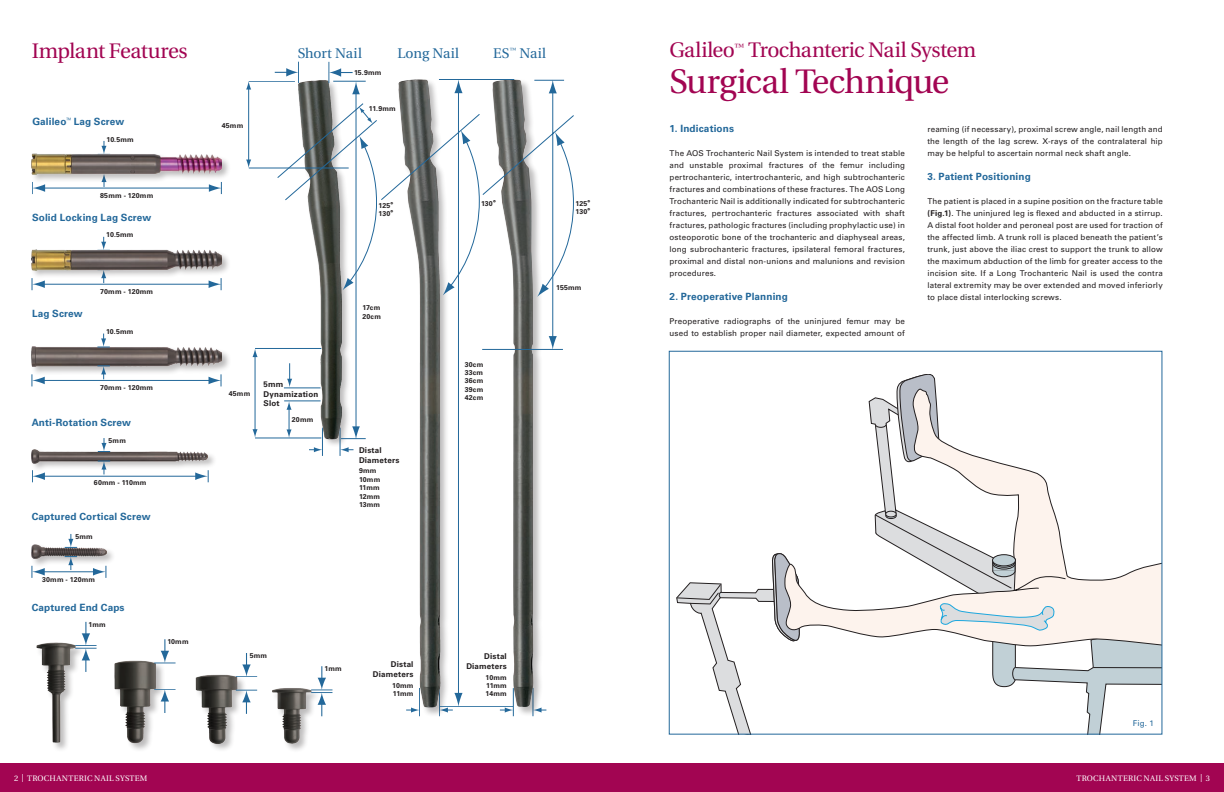
<style>
.page{position:relative;width:1224px;height:792px;background:#fff}
.page>*{position:absolute;margin:0;border:0;box-sizing:border-box;transform-origin:0 0}
.t1{font:34px "Utopia";letter-spacing:-.025em;color:#a20552}
.t2{font:21px "Utopia";letter-spacing:-.03em;color:#a20552}
.t3{font:21px "Utopia";letter-spacing:-.01em;color:#a20552}
.t4{font:14px "Utopia";letter-spacing:.005em;color:#23689a}
.t5{font:700 10px "Univers";letter-spacing:.015em;color:#23689a}
.t6{font:9px "Utopia";color:#a20552}
.t7{font:8px/12px "Univers";letter-spacing:.015em;color:#231f20;text-align:justify}
.t8{font:700 8px/9.6px "Univers";letter-spacing:.02em;color:#231f20}
.t9{font:8px "Utopia";letter-spacing:.03em;color:#fff}
.t10{font:8px "Univers";color:#23689a}
.t11{font:700 7px/8.4px "Univers";letter-spacing:.02em;color:#231f20}
.t12{font:6px "Utopia";color:#23689a}
.s1{font-weight:700}
</style>
<div class="page">
<div style="left:0;top:764px;width:1224px;height:28px;background:#a20552"></div>
<svg style="left:676px;top:553px;width:124px;height:182px"></svg>
<svg style="left:784px;top:401px;width:85px;height:246px"></svg>
<svg style="left:869px;top:374px;width:291px;height:358px"></svg>
<div style="left:298px;top:79px;width:53px;height:369px;background:#231f20;opacity:.3"></div>
<img style="left:297px;top:78px;width:47px;height:378px">
<div style="left:491px;top:78px;width:52px;height:639px;background:#231f20;opacity:.3"></div>
<img style="left:514px;top:350px;width:19px;height:357px">
<hr style="left:333px;top:81px;width:33px;height:1px;background:#23689a">
<hr style="left:356px;top:92px;width:1px;height:337px;background:#23689a">
<svg style="left:340px;top:426px;width:26px;height:30px"></svg>
<svg style="left:275px;top:62px;width:24px;height:21px"></svg>
<svg style="left:329px;top:62px;width:31px;height:32px"></svg>
<hr style="left:255px;top:348px;width:66px;height:1px;background:#23689a">
<hr style="left:255px;top:438px;width:66px;height:1px;background:#23689a">
<hr style="left:284px;top:401px;width:37px;height:1px;background:#23689a">
<hr style="left:284px;top:388px;width:37px;height:1px;background:#23689a">
<svg style="left:287px;top:401px;width:5px;height:37px"></svg>
<hr style="left:255px;top:355px;width:1px;height:76px;background:#23689a">
<svg style="left:253px;top:429px;width:5px;height:9px"></svg>
<svg style="left:253px;top:349px;width:5px;height:8px"></svg>
<svg style="left:277px;top:103px;width:100px;height:187px"></svg>
<svg style="left:287px;top:363px;width:5px;height:24px"></svg>
<svg style="left:381px;top:79px;width:133px;height:628px"></svg>
<svg style="left:439px;top:688px;width:24px;height:28px"></svg>
<svg style="left:443px;top:80px;width:131px;height:270px"></svg>
<hr style="left:249px;top:81px;width:46px;height:1px;background:#23689a">
<hr style="left:249px;top:168px;width:100px;height:1px;background:#23689a">
<hr style="left:248px;top:88px;width:1px;height:73px;background:#23689a">
<svg style="left:246px;top:160px;width:5px;height:8px"></svg>
<svg style="left:246px;top:81px;width:5px;height:9px"></svg>
<img style="left:114px;top:660px;width:49px;height:90px">
<img style="left:195px;top:674px;width:55px;height:75px">
<img style="left:272px;top:688px;width:39px;height:61px">
<img style="left:36px;top:642px;width:39px;height:106px">
<svg style="left:75px;top:622px;width:22px;height:50px"></svg>
<svg style="left:154px;top:639px;width:22px;height:25px"></svg>
<svg style="left:154px;top:689px;width:22px;height:24px"></svg>
<svg style="left:236px;top:653px;width:21px;height:24px"></svg>
<svg style="left:236px;top:690px;width:21px;height:24px"></svg>
<svg style="left:311px;top:666px;width:21px;height:50px"></svg>
<div style="left:32px;top:448px;width:185px;height:23px;background:#231f20;opacity:.3"></div>
<img style="left:32px;top:449px;width:176px;height:14px">
<hr style="left:42px;top:476px;width:156px;height:1px;background:#23689a">
<svg style="left:195px;top:470px;width:14px;height:12px"></svg>
<svg style="left:32px;top:470px;width:13px;height:12px"></svg>
<div style="left:31px;top:345px;width:201px;height:31px;background:#231f20;opacity:.3"></div>
<img style="left:32px;top:346px;width:190px;height:21px">
<hr style="left:42px;top:380px;width:169px;height:1px;background:#23689a">
<svg style="left:32px;top:374px;width:13px;height:12px"></svg>
<svg style="left:209px;top:374px;width:13px;height:12px"></svg>
<svg style="left:97px;top:334px;width:13px;height:14px"></svg>
<svg style="left:97px;top:366px;width:13px;height:13px"></svg>
<div style="left:31px;top:544px;width:85px;height:24px;background:#231f20;opacity:.3"></div>
<img style="left:32px;top:545px;width:75px;height:14px">
<hr style="left:42px;top:572px;width:54px;height:1px;background:#23689a">
<svg style="left:93px;top:566px;width:14px;height:12px"></svg>
<svg style="left:32px;top:566px;width:13px;height:12px"></svg>
<svg style="left:65px;top:556px;width:12px;height:14px"></svg>
<svg style="left:98px;top:461px;width:12px;height:13px"></svg>
<svg style="left:65px;top:534px;width:12px;height:14px"></svg>
<svg style="left:98px;top:438px;width:12px;height:14px"></svg>
<hr style="left:43px;top:188px;width:168px;height:1px;background:#23689a">
<svg style="left:32px;top:184px;width:13px;height:10px"></svg>
<svg style="left:209px;top:184px;width:13px;height:10px"></svg>
<svg style="left:101px;top:141px;width:6px;height:12px"></svg>
<div style="left:31px;top:153px;width:200px;height:31px;background:#231f20;opacity:.3"></div>
<img style="left:32px;top:154px;width:190px;height:20px">
<hr style="left:42px;top:284px;width:169px;height:1px;background:#23689a">
<svg style="left:32px;top:279px;width:13px;height:11px"></svg>
<svg style="left:209px;top:279px;width:13px;height:11px"></svg>
<svg style="left:101px;top:237px;width:5px;height:12px"></svg>
<div style="left:31px;top:249px;width:200px;height:30px;background:#231f20;opacity:.3"></div>
<img style="left:32px;top:250px;width:189px;height:20px">
<h2 class="t2" style="left:32px;top:39px;width:157px">Implant Features</h2>
<h2 class="t3" style="left:669px;top:39px;width:67px">Galileo</h2>
<p class="t6" style="left:734px;top:42px;width:11px">™</p>
<h2 class="t2" style="left:748px;top:39px;width:229px">Trochanteric Nail System</h2>
<h1 class="t1" style="left:669px;top:63px;width:282px">Surgical Technique</h1>
<h3 class="t4" style="left:397px;top:45px;width:63px">Long Nail</h3>
<h3 class="t4" style="left:493px;top:45px;width:18px">ES</h3>
<p class="t12" style="left:510px;top:46px;width:8px">™</p>
<h3 class="t4" style="left:519px;top:45px;width:28px">Nail</h3>
<h3 class="t4" style="left:298px;top:45px;width:66px">Short Nail</h3>
<p class="t11" style="left:354px;top:68px;width:29px">15.9mm</p>
<p class="t5" style="left:32px;top:115px;width:94px">Galileo<sup>™</sup> Lag Screw</p>
<p class="t11" style="left:107px;top:135px;width:29px">10.5mm</p>
<p class="t11" style="left:100px;top:191px;width:55px">85mm - 120mm</p>
<p class="t5" style="left:32px;top:212px;width:121px">Solid Locking Lag Screw</p>
<p class="t11" style="left:106px;top:231px;width:29px">10.5mm</p>
<p class="t5" style="left:32px;top:308px;width:52px">Lag Screw</p>
<p class="t11" style="left:100px;top:287px;width:54px">70mm - 120mm</p>
<p class="t11" style="left:106px;top:328px;width:29px">10.5mm</p>
<p class="t11" style="left:100px;top:383px;width:54px">70mm - 120mm</p>
<p class="t5" style="left:32px;top:417px;width:101px">Anti-Rotation Screw</p>
<p class="t11" style="left:109px;top:437px;width:19px">5mm</p>
<p class="t11" style="left:94px;top:478px;width:54px">60mm - 110mm</p>
<p class="t5" style="left:32px;top:511px;width:121px">Captured Cortical Screw</p>
<p class="t11" style="left:75px;top:532px;width:19px">5mm</p>
<p class="t11" style="left:42px;top:575px;width:55px">30mm - 120mm</p>
<p class="t5" style="left:32px;top:602px;width:94px">Captured End Caps</p>
<p class="t11" style="left:89px;top:620px;width:19px">1mm</p>
<p class="t11" style="left:167px;top:637px;width:23px">10mm</p>
<p class="t11" style="left:222px;top:122px;width:23px">45mm</p>
<p class="t11" style="left:229px;top:390px;width:23px">45mm</p>
<p class="t8" style="left:264px;top:379px;width:56px">5mm<br>Dynamization<br>Slot</p>
<p class="t11" style="left:292px;top:415px;width:23px">20mm</p>
<p class="t11" style="left:369px;top:104px;width:28px">11.9mm</p>
<p class="t11" style="left:379px;top:201px;width:16px">125°<br>130°</p>
<p class="t11" style="left:362px;top:304px;width:20px">17cm<br>20cm</p>
<p class="t8" style="left:359px;top:445px;width:42px">Distal<br>Diameters</p>
<p class="t11" style="left:359px;top:467px;width:23px">9mm<br>10mm<br>11mm<br>12mm<br>13mm</p>
<p class="t11" style="left:250px;top:651px;width:19px">5mm</p>
<p class="t11" style="left:325px;top:665px;width:19px">1mm</p>
<p class="t8" style="left:373px;top:660px;width:42px;text-align:right">Distal<br>Diameters</p>
<p class="t11" style="left:392px;top:681px;width:23px">10mm<br>11mm</p>
<p class="t11" style="left:481px;top:199px;width:16px">130°</p>
<p class="t11" style="left:465px;top:360px;width:20px;text-align:justify">30cm 33cm 36cm 39cm 42cm</p>
<p class="t11" style="left:576px;top:199px;width:16px">125°<br>130°</p>
<p class="t11" style="left:556px;top:284px;width:27px">155mm</p>
<p class="t8" style="left:466px;top:652px;width:42px;text-align:right">Distal<br>Diameters</p>
<p class="t11" style="left:486px;top:673px;width:23px;text-align:justify">10mm 11mm 14mm</p>
<p class="t5" style="left:670px;top:123px;width:66px">1. Indications</p>
<p class="t7" style="left:670px;top:147px;width:237px">The AOS Trochanteric Nail System is intended to treat stable and unstable proximal fractures of the femur including pertrochanteric, intertrochanteric, and high subtrochanteric fractures and combinations of these fractures. The AOS Long Trochanteric Nail is additionally indicated for subtrochanteric fractures, pertrochanteric fractures associated with shaft fractures, pathologic fractures (including prophylactic use) in osteoporotic bone of the trochanteric and diaphyseal areas, long subrochanteric fractures, ipsilateral femoral fractures, proximal and distal non-unions and malunions and revision procedures.</p>
<p class="t5" style="left:670px;top:291px;width:120px">2. Preoperative Planning</p>
<p class="t7" style="left:670px;top:315px;width:237px">Preoperative radiographs of the uninjured femur may be used to establish proper nail diameter, expected amount of</p>
<p class="t7" style="left:927px;top:123px;width:237px">reaming (if necessary), proximal screw angle, nail length and the length of the lag screw. X-rays of the contralateral hip may be helpful to ascertain normal neck shaft angle.</p>
<p class="t5" style="left:927px;top:171px;width:105px">3. Patient Positioning</p>
<p class="t7" style="left:927px;top:195px;width:237px">The patient is placed in a supine position on the fracture table <span class="s1">(Fig.1)</span>. The uninjured leg is flexed and abducted in a stirrup.<br>A distal foot holder and peroneal post are used for traction of the affected limb. A trunk roll is placed beneath the patient’s trunk, just above the iliac crest to support the trunk to allow the maximum abduction of the limb for greater access to the incision site. If a Long Trochanteric Nail is used the contra lateral extremity may be over extended and moved inferiorly to place distal interlocking screws.</p>
<p class="t10" style="left:1133px;top:718px;width:22px">Fig. 1</p>
<p class="t9" style="left:14px;top:774px;width:135px">2 | TROCHANTERIC NAIL SYSTEM</p>
<p class="t9" style="left:1077px;top:774px;width:135px">TROCHANTERIC NAIL SYSTEM | 3</p>
</div>
